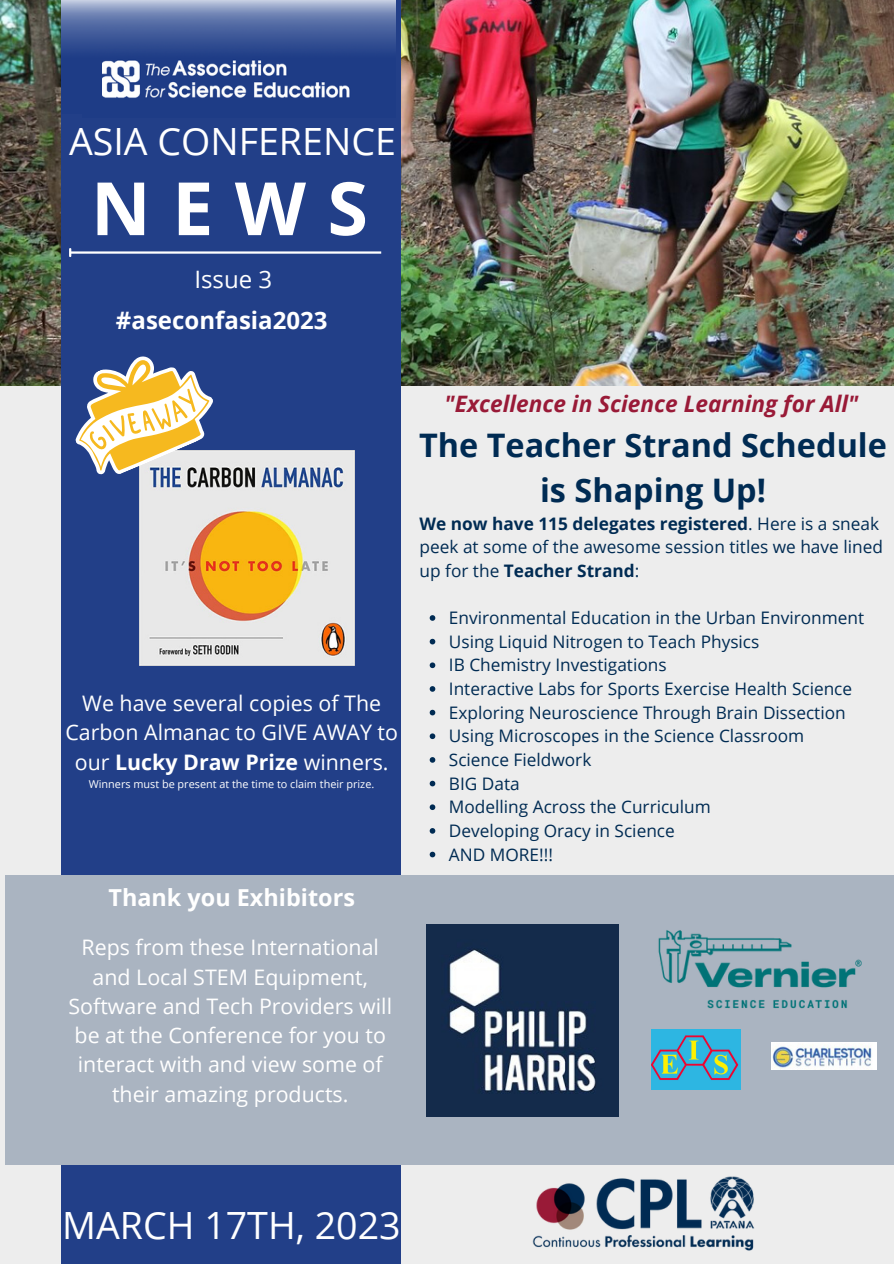
<style>
.page{position:relative;width:894px;height:1264px;background:#fff}
.page>*{position:absolute;margin:0;border:0;box-sizing:border-box;transform-origin:0 0}
.t1{font:700 73.5px "Open Sans";color:#fff}
.t2{font:37.5px "Open Sans";color:#fff}
.t3{font:700 32.4px/45px "Open Sans";color:#002b53;text-align:center}
.t4{font:700 24px "Open Sans";color:#fff}
.t5{font:24px "Open Sans";color:#fff}
.t6{font:700 23.4px "Open Sans";color:#fff}
.t7{font:italic 700 22.65px "Open Sans";color:#991a37}
.t8{font:21.3px/29.2px "Open Sans";color:#fff;text-align:center}
.t9{font:17.25px/23.7px "Open Sans";color:#002b53}
.t10{font:10.8px "Open Sans";color:#fff}
.s1{font-weight:700}
</style>
<div class="page">
<div style="left:0;top:0;width:893px;height:1263px;background:#ededed"></div>
<img style="left:0;top:0;width:893px;height:385px">
<div style="left:61px;top:0;width:339px;height:1263px;background:#223f88"></div>
<hr style="left:71px;top:251px;width:310px;height:3px;background:#fff">
<svg style="left:69px;top:248px;width:2px;height:9px"></svg>
<div style="left:5px;top:875px;width:888px;height:289px;background:#aab4c1"></div>
<img style="left:508px;top:1164px;width:274px;height:87px">
<img style="left:427px;top:924px;width:191px;height:192px">
<img style="left:102px;top:0;width:293px;height:98px">
<img style="left:61px;top:0;width:41px;height:48px">
<img style="left:658px;top:930px;width:204px;height:79px">
<img style="left:651px;top:1029px;width:89px;height:60px">
<img style="left:771px;top:1042px;width:105px;height:27px">
<img style="left:139px;top:450px;width:215px;height:216px">
<svg style="left:53px;top:334px;width:173px;height:151px"></svg>
<svg style="left:429px;top:615px;width:6px;height:5px"></svg>
<svg style="left:429px;top:639px;width:6px;height:5px"></svg>
<svg style="left:429px;top:662px;width:6px;height:6px"></svg>
<svg style="left:429px;top:686px;width:6px;height:5px"></svg>
<svg style="left:429px;top:709px;width:6px;height:6px"></svg>
<svg style="left:429px;top:733px;width:6px;height:6px"></svg>
<svg style="left:429px;top:757px;width:6px;height:5px"></svg>
<svg style="left:429px;top:780px;width:6px;height:6px"></svg>
<svg style="left:429px;top:804px;width:6px;height:6px"></svg>
<svg style="left:429px;top:828px;width:6px;height:5px"></svg>
<svg style="left:429px;top:851px;width:6px;height:6px"></svg>
<h2 class="t2" style="left:69px;top:115px;width:328px">ASIA CONFERENCE</h2>
<h1 class="t1" style="left:91px;top:157px;width:278px">NEWS</h1>
<h3 class="t5" style="left:194px;top:263px;width:79px">Issue 3</h3>
<h3 class="t4" style="left:116px;top:303px;width:213px">#aseconfasia2023</h3>
<p class="t8" style="left:65px;top:687px;width:334px;line-height:29.8px">We have several copies of The<br>Carbon Almanac to GIVE AWAY to our <span class="s1">Lucky Draw Prize</span> winners.</p>
<p class="t10" style="left:89px;top:776px;width:287px">Winners must be present at the time to claim their prize.</p>
<h3 class="t6" style="left:108px;top:881px;width:248px">Thank you Exhibitors</h3>
<p class="t8" style="left:68px;top:932px;width:325px">Reps from these International and Local STEM Equipment,<br>Software and Tech Providers will be at the Conference for you to interact with and view some of their amazing products.</p>
<h3 class="t7" style="left:444px;top:387px;width:415px">"Excellence in Science Learning for All"</h3>
<h3 class="t3" style="left:419px;top:421px;width:469px">The Teacher Strand Schedule is Shaping Up!</h3>
<p class="t9" style="left:419px;top:511px;width:464px"><span class="s1">We now have 115 delegates registered</span>. Here is a sneak peek at some of the awesome session titles we have lined up for the <span class="s1">Teacher Strand</span>:</p>
<p class="t9" style="left:449px;top:605px;width:417px">Environmental Education in the Urban Environment Using Liquid Nitrogen to Teach Physics<br>IB Chemistry Investigations<br>Interactive Labs for Sports Exercise Health Science Exploring Neuroscience Through Brain Dissection Using Microscopes in the Science Classroom Science Fieldwork<br>BIG Data<br>Modelling Across the Curriculum<br>Developing Oracy in Science<br>AND MORE!!!</p>
<h2 class="t2" style="left:62px;top:1199px;width:340px">MARCH 17TH, 2023</h2>
</div>
